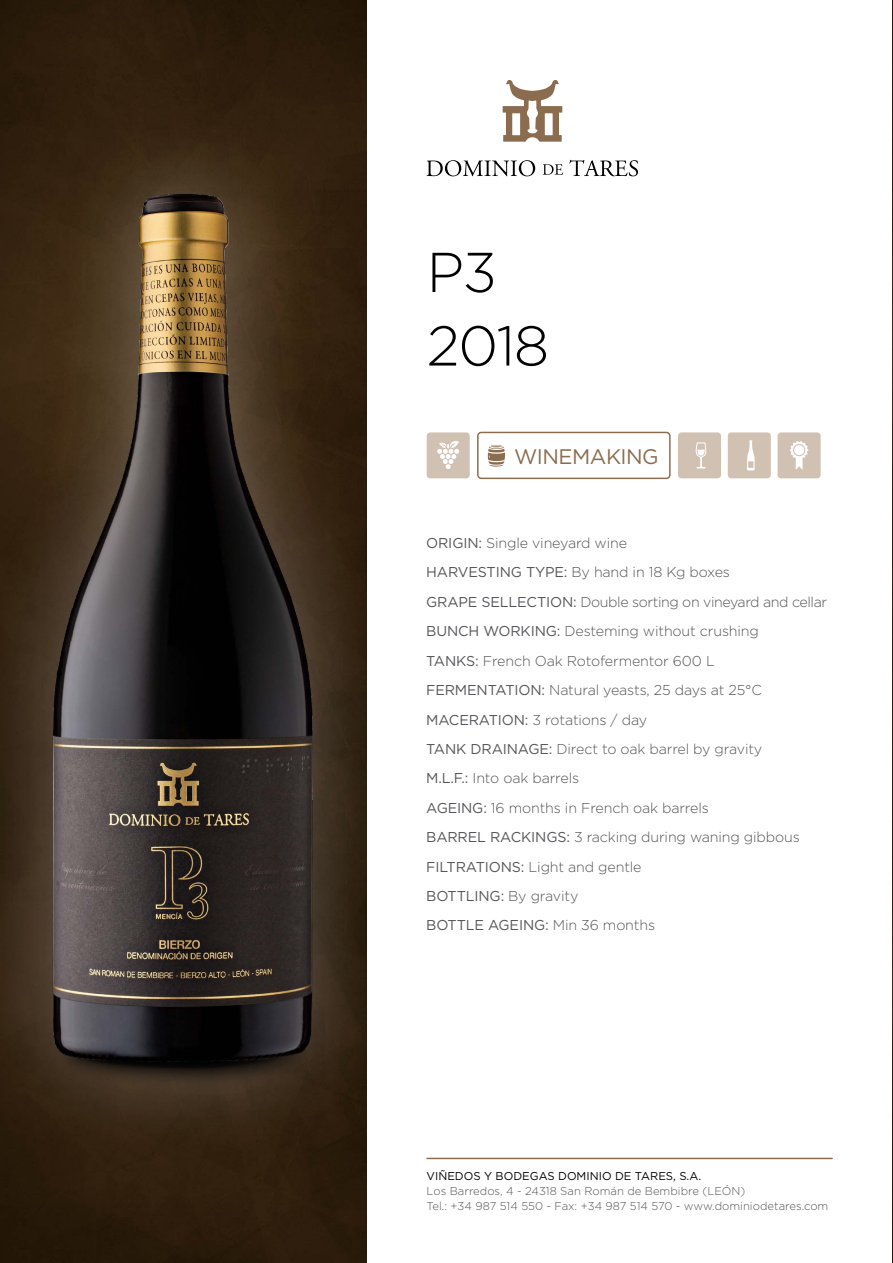
<style>
.page{position:relative;width:893px;height:1263px;background:#fff}
.page>*{position:absolute;margin:0;border:0;box-sizing:border-box;transform-origin:0 0}
.t1{font:300 56.1px/73.5px "Gotham";letter-spacing:-.025em;color:#000}
.t2{font:21px "Gotham";letter-spacing:-.025em;color:#8b6c4e}
.t3{font:300 14.25px/29.4px "Gotham";letter-spacing:-.01em;color:#56565a}
.t4{font:300 11.4px/15.1px "Gotham";color:#56565a}
.t5{font:11.4px "Gotham";color:#000}
.s1{font-weight:400}
</style>
<div class="page">
<div style="left:778px;top:432px;width:43px;height:46px;background:#d1c1b2;border-radius:3px"></div>
<div style="left:728px;top:432px;width:43px;height:46px;background:#d1c1b2;border-radius:3px"></div>
<div style="left:678px;top:432px;width:43px;height:46px;background:#d1c1b2;border-radius:3px"></div>
<div style="left:477px;top:432px;width:194px;height:47px;border:1px solid #8b6c4e;border-radius:3px"></div>
<div style="left:427px;top:432px;width:43px;height:46px;background:#d1c1b2;border-radius:3px"></div>
<svg style="left:437px;top:441px;width:22px;height:28px"></svg>
<svg style="left:487px;top:444px;width:18px;height:23px"></svg>
<svg style="left:695px;top:442px;width:12px;height:27px"></svg>
<svg style="left:747px;top:440px;width:8px;height:30px"></svg>
<svg style="left:790px;top:441px;width:19px;height:29px"></svg>
<div style="left:793px;top:444px;width:12px;height:12px;border:1px solid #d1c1b2;border-radius:50%"></div>
<hr style="left:427px;top:1158px;width:405px;height:1px;background:#8b6c4e">
<svg style="left:427px;top:160px;width:108px;height:16px"></svg>
<svg style="left:543px;top:164px;width:20px;height:11px"></svg>
<svg style="left:569px;top:160px;width:69px;height:16px"></svg>
<svg style="left:503px;top:80px;width:59px;height:62px"></svg>
<img style="left:892px;top:0;width:1px;height:1263px">
<div style="left:0;top:0;width:366px;height:1263px;background:#2d1c0c"></div>
<div style="left:858px;top:108px;width:35px;height:1056px;background:#fff"></div>
<div style="left:0;top:108px;width:401px;height:1056px;background:#fff;opacity:.3"></div>
<img style="left:43px;top:189px;width:281px;height:901px">
<h1 class="t1" style="left:427px;top:234px;width:124px">P3<br>2018</h1>
<h2 class="t2" style="left:514px;top:443px;width:146px">WINEMAKING</h2>
<p class="t3" style="left:426px;top:528px;width:402px"><span class="s1">ORIGIN:</span> Single vineyard wine<br><span class="s1">HARVESTING TYPE:</span> By hand in 18 Kg boxes<br><span class="s1">GRAPE SELLECTION:</span> Double sorting on vineyard and cellar <span class="s1">BUNCH WORKING:</span> Desteming without crushing<br><span class="s1">TANKS:</span> French Oak Rotofermentor 600 L <span class="s1">FERMENTATION:</span> Natural yeasts, 25 days at 25°C <span class="s1">MACERATION:</span> 3 rotations / day<br><span class="s1">TANK DRAINAGE:</span> Direct to oak barrel by gravity<br><span class="s1">M.L.F.:</span> Into oak barrels<br><span class="s1">AGEING:</span> 16 months in French oak barrels<br><span class="s1">BARREL RACKINGS:</span> 3 racking during waning gibbous <span class="s1">FILTRATIONS:</span> Light and gentle<br><span class="s1">BOTTLING:</span> By gravity<br><span class="s1">BOTTLE AGEING:</span> Min 36 months</p>
<p class="t5" style="left:427px;top:1168px;width:276px">VIÑEDOS Y BODEGAS DOMINIO DE TARES, S.A.</p>
<p class="t4" style="left:427px;top:1183px;width:403px">Los Barredos, 4 - 24318 San Román de Bembibre (LEÓN)<br>Tel.: +34 987 514 550 - Fax: +34 987 514 570 - www.dominiodetares.com</p>
</div>
